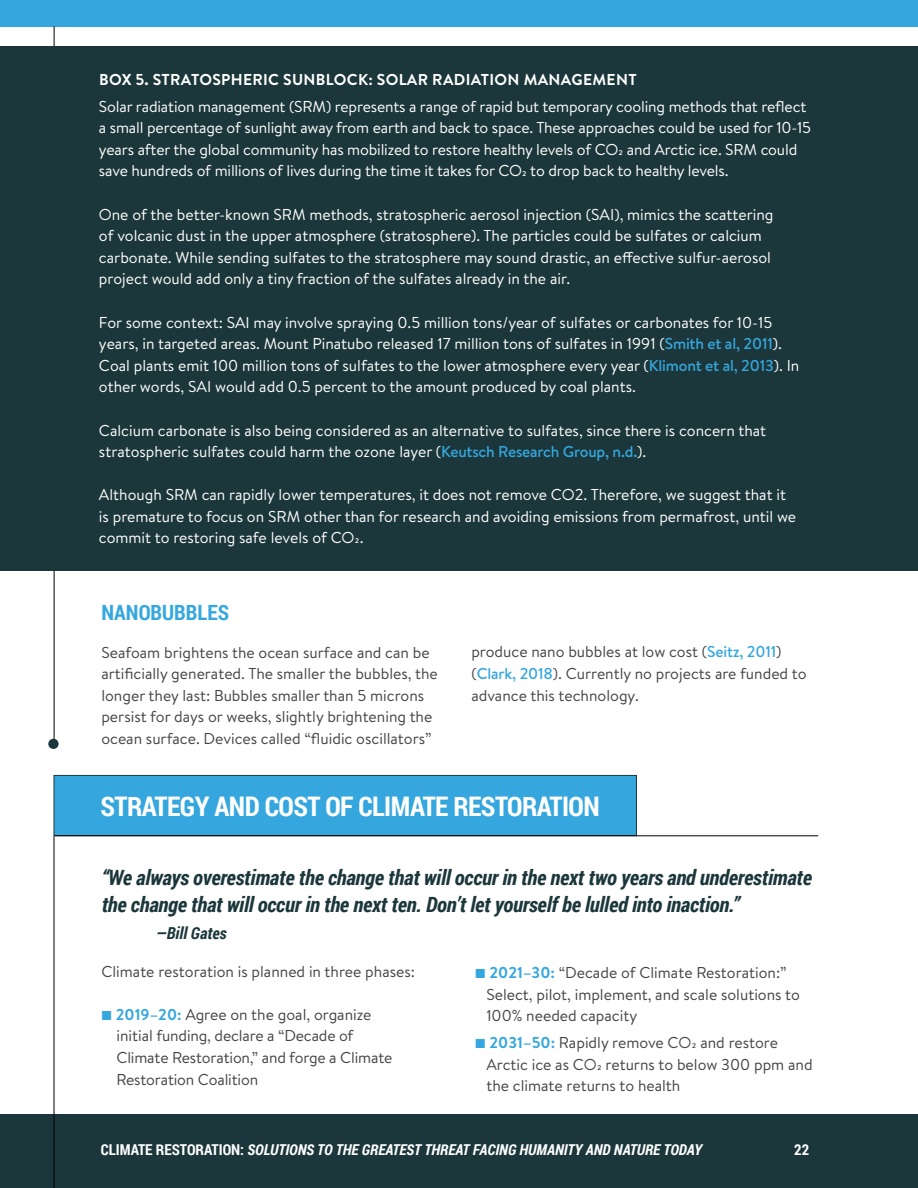
<style>
.page{position:relative;width:918px;height:1188px;background:#fff}
.page>*{position:absolute;margin:0;border:0;box-sizing:border-box;transform-origin:0 0}
.t1{font:700 27px "Roboto Condensed";letter-spacing:-.02em;color:#fff}
.t2{font:italic 700 21px/27px "Roboto Condensed";letter-spacing:-.01em;color:#1c373b}
.t3{font:700 21px "Roboto Condensed";color:#35a7de}
.t4{font:italic 700 16.5px "Roboto Condensed";color:#1c373b}
.t5{font:15.75px/21.6px "Brandon Text";color:#fff}
.t6{font:15.75px/21.6px "Brandon Text";color:#454445}
.t7{font:700 15.75px "Brandon Text";letter-spacing:.02em;color:#fff}
.t8{font:italic 700 15px "Roboto Condensed";color:#fff}
.t9{font:700 15px "Roboto Condensed";color:#fff}
.s1{font-weight:500;color:#35a7de}
.s2{font-family:"Proxima Nova";color:#35a7de}
.s3{font-weight:700;color:#35a7de}
.s4{font-style:normal}
</style>
<div class="page">
<div style="left:0;top:1114px;width:918px;height:74px;background:#1c373b"></div>
<div style="left:0;top:0;width:918px;height:26px;background:#35a7de"></div>
<hr style="left:54px;top:26px;width:1px;height:718px;background:#000">
<div style="left:0;top:47px;width:918px;height:524px;background:#1c373b"></div>
<div style="left:54px;top:775px;width:583px;height:61px;background:#35a7de;border:1px solid #1c373b"></div>
<hr style="left:54px;top:836px;width:1px;height:352px;background:#000">
<div style="left:48px;top:739px;width:11px;height:10px;background:#1c373b;border-radius:50%"></div>
<hr style="left:55px;top:836px;width:763px;height:1px;background:#000">
<p class="t7" style="left:99px;top:68px;width:539px">BOX 5. STRATOSPHERIC SUNBLOCK: SOLAR RADIATION MANAGEMENT</p>
<p class="t5" style="left:99px;top:95px;width:714px">Solar radiation management (SRM) represents a range of rapid but temporary cooling methods that reflect a small percentage of sunlight away from earth and back to space. These approaches could be used for 10-15 years after the global community has mobilized to restore healthy levels of CO2 and Arctic ice. SRM could save hundreds of millions of lives during the time it takes for CO2 to drop back to healthy levels.</p>
<p class="t5" style="left:99px;top:203px;width:676px">One of the better-known SRM methods, stratospheric aerosol injection (SAI), mimics the scattering of volcanic dust in the upper atmosphere (stratosphere). The particles could be sulfates or calcium carbonate. While sending sulfates to the stratosphere may sound drastic, an effective sulfur-aerosol project would add only a tiny fraction of the sulfates already in the air.</p>
<p class="t5" style="left:99px;top:311px;width:702px">For some context: SAI may involve spraying 0.5 million tons/year of sulfates or carbonates for 10-15 years, in targeted areas. Mount Pinatubo released 17 million tons of sulfates in 1991 (<span class="s1">Smith et al, 2011</span>).<br>Coal plants emit 100 million tons of sulfates to the lower atmosphere every year (<span class="s1">Klimont et al, 2013</span>). In other words, SAI would add 0.5 percent to the amount produced by coal plants.</p>
<p class="t5" style="left:99px;top:419px;width:669px">Calcium carbonate is also being considered as an alternative to sulfates, since there is concern that stratospheric sulfates could harm the ozone layer (<span class="s1">Keutsch Research Group, n.d.</span>).</p>
<p class="t5" style="left:99px;top:484px;width:699px">Although SRM can rapidly lower temperatures, it does not remove CO2. Therefore, we suggest that it is premature to focus on SRM other than for research and avoiding emissions from permafrost, until we commit to restoring safe levels of CO2.</p>
<h2 class="t3" style="left:101px;top:597px;width:129px">NANOBUBBLES</h2>
<p class="t6" style="left:101px;top:641px;width:338px">Seafoam brightens the ocean surface and can be artificially generated. The smaller the bubbles, the longer they last: Bubbles smaller than 5 microns persist for days or weeks, slightly brightening the ocean surface. Devices called “fluidic oscillators”</p>
<p class="t6" style="left:471px;top:641px;width:337px">produce nano bubbles at low cost (<span class="s1">Seitz, 2011</span>) (<span class="s1">Clark, 2018</span>). Currently no projects are funded to advance this technology.</p>
<h1 class="t1" style="left:100px;top:788px;width:501px">STRATEGY AND COST OF CLIMATE RESTORATION</h1>
<h2 class="t2" style="left:102px;top:863px;width:712px">“We always overestimate the change that will occur in the next two years and underestimate the change that will occur in the next ten. Don’t let yourself be lulled into inaction.”</h2>
<p class="t4" style="left:156px;top:921px;width:72px">—Bill Gates</p>
<p class="t6" style="left:101px;top:960px;width:315px">Climate restoration is planned in three phases:</p>
<p class="t6" style="left:116px;top:1003px;width:278px;text-indent:-15px"><span class="s2">■</span> <span class="s3">2019–20:</span> Agree on the goal, organize initial funding, declare a “Decade of Climate Restoration,” and forge a Climate Restoration Coalition</p>
<p class="t6" style="left:486px;top:961px;width:315px;text-indent:-11px"><span class="s2">■</span> <span class="s3">2021–30:</span> “Decade of Climate Restoration:”<br>Select, pilot, implement, and scale solutions to<br>100% needed capacity</p>
<p class="t6" style="left:486px;top:1031px;width:328px;text-indent:-11px"><span class="s2">■</span> <span class="s3">2031–50:</span> Rapidly remove CO2 and restore<br>Arctic ice as CO2 returns to below 300 ppm and the climate returns to health</p>
<p class="t8" style="left:101px;top:1139px;width:603px"><span class="s4">CLIMATE RESTORATION:</span> SOLUTIONS TO THE GREATEST THREAT FACING HUMANITY AND NATURE TODAY</p>
<p class="t9" style="left:794px;top:1139px;width:16px">22</p>
</div>
